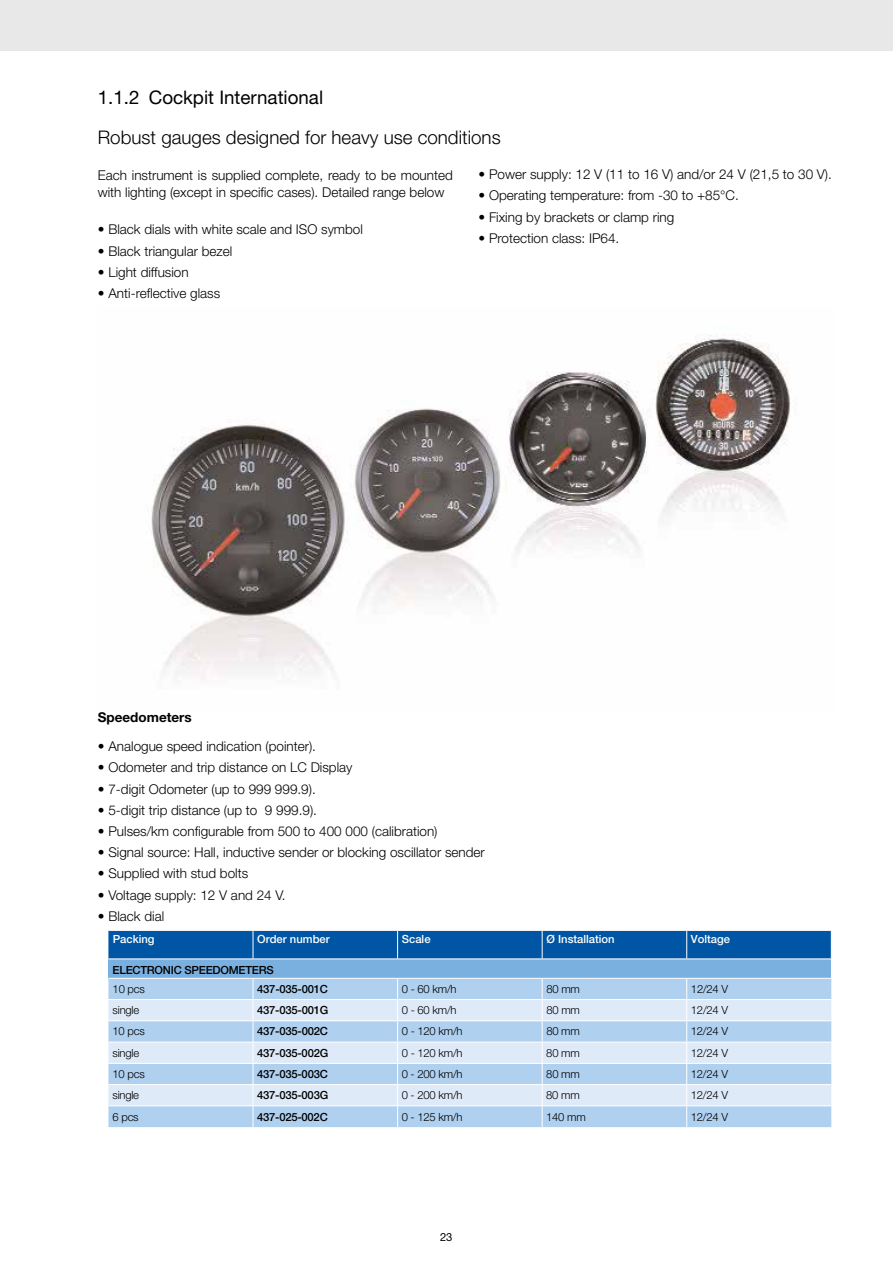
<style>
.page{position:relative;width:893px;height:1263px;background:#fff}
.page>*{position:absolute;margin:0;border:0;box-sizing:border-box;transform-origin:0 0}
.t1{font:300 18.75px "Helvetica Neue LT Std";color:#000}
.t2{font:18.75px "Helvetica Neue LT Std";color:#000}
.t3{font:300 13.5px/17px "Helvetica Neue LT Std";color:#000}
.t4{font:700 13.5px "Helvetica Neue LT Std";color:#000}
.t5{font:300 11.25px "Helvetica Neue LT Std";letter-spacing:-.02em;color:#000}
.t6{font:500 11.25px "Helvetica Neue LT Std";letter-spacing:-.02em;color:#000}
.t7{font:500 11.25px "Helvetica Neue LT Std";color:#fff}
.t8{font:11.25px "Helvetica Neue LT Std";color:#000}
</style>
<div class="page">
<img style="left:151px;top:335px;width:639px;height:345px">
<div style="left:108px;top:959px;width:723px;height:19px;background:#7ab0e0"></div>
<div style="left:108px;top:979px;width:723px;height:148px;background:#b0d0ef"></div>
<svg style="left:108px;top:1000px;width:723px;height:105px;background:#ccdff4"></svg>
<hr style="left:108px;top:999px;width:145px;height:1px;background:#fff">
<hr style="left:253px;top:999px;width:145px;height:1px;background:#fff">
<hr style="left:398px;top:999px;width:144px;height:1px;background:#fff">
<hr style="left:542px;top:999px;width:145px;height:1px;background:#fff">
<hr style="left:687px;top:999px;width:144px;height:1px;background:#fff">
<hr style="left:108px;top:1020px;width:145px;height:1px;background:#fff">
<hr style="left:253px;top:1020px;width:145px;height:1px;background:#fff">
<hr style="left:398px;top:1020px;width:144px;height:1px;background:#fff">
<hr style="left:542px;top:1020px;width:145px;height:1px;background:#fff">
<hr style="left:687px;top:1020px;width:144px;height:1px;background:#fff">
<hr style="left:108px;top:1042px;width:145px;height:1px;background:#fff">
<hr style="left:253px;top:1042px;width:145px;height:1px;background:#fff">
<hr style="left:398px;top:1042px;width:144px;height:1px;background:#fff">
<hr style="left:542px;top:1042px;width:145px;height:1px;background:#fff">
<hr style="left:687px;top:1042px;width:144px;height:1px;background:#fff">
<hr style="left:108px;top:1063px;width:145px;height:1px;background:#fff">
<hr style="left:253px;top:1063px;width:145px;height:1px;background:#fff">
<hr style="left:398px;top:1063px;width:144px;height:1px;background:#fff">
<hr style="left:542px;top:1063px;width:145px;height:1px;background:#fff">
<hr style="left:687px;top:1063px;width:144px;height:1px;background:#fff">
<hr style="left:108px;top:1084px;width:145px;height:1px;background:#fff">
<hr style="left:253px;top:1084px;width:145px;height:1px;background:#fff">
<hr style="left:398px;top:1084px;width:144px;height:1px;background:#fff">
<hr style="left:542px;top:1084px;width:145px;height:1px;background:#fff">
<hr style="left:687px;top:1084px;width:144px;height:1px;background:#fff">
<hr style="left:108px;top:1105px;width:145px;height:1px;background:#fff">
<hr style="left:253px;top:1105px;width:145px;height:1px;background:#fff">
<hr style="left:398px;top:1105px;width:144px;height:1px;background:#fff">
<svg style="left:397px;top:979px;width:1px;height:148px"></svg>
<hr style="left:542px;top:1105px;width:145px;height:1px;background:#fff">
<svg style="left:542px;top:979px;width:1px;height:148px"></svg>
<hr style="left:687px;top:1105px;width:144px;height:1px;background:#fff">
<svg style="left:686px;top:979px;width:1px;height:148px"></svg>
<svg style="left:108px;top:930px;width:724px;height:29px;background:#0f60a9"></svg>
<svg style="left:253px;top:979px;width:1px;height:148px"></svg>
<div style="left:0;top:0;width:893px;height:51px;background:#e8e8e8"></div>
<h1 class="t2" style="left:98px;top:86px;width:227px">1.1.2 Cockpit International</h1>
<h1 class="t1" style="left:98px;top:126px;width:404px">Robust gauges designed for heavy use conditions</h1>
<p class="t3" style="left:98px;top:166px;width:357px">Each instrument is supplied complete, ready to be mounted with lighting (except in specific cases). Detailed range below</p>
<p class="t3" style="left:98px;top:221px;width:267px">• Black dials with white scale and ISO symbol</p>
<p class="t3" style="left:98px;top:242px;width:136px">• Black triangular bezel</p>
<p class="t3" style="left:98px;top:263px;width:92px">• Light diffusion</p>
<p class="t3" style="left:98px;top:284px;width:124px">• Anti-reflective glass</p>
<p class="t3" style="left:478px;top:166px;width:355px">• Power supply: 12 V (11 to 16 V) and/or 24 V (21,5 to 30 V).</p>
<p class="t3" style="left:478px;top:187px;width:262px">• Operating temperature: from -30 to +85°C.</p>
<p class="t3" style="left:478px;top:208px;width:197px">• Fixing by brackets or clamp ring</p>
<p class="t3" style="left:478px;top:229px;width:142px">• Protection class: IP64.</p>
<p class="t4" style="left:98px;top:709px;width:95px">Speedometers</p>
<p class="t3" style="left:98px;top:738px;width:220px">• Analogue speed indication (pointer).</p>
<p class="t3" style="left:98px;top:759px;width:256px">• Odometer and trip distance on LC Display</p>
<p class="t3" style="left:98px;top:780px;width:219px">• 7-digit Odometer (up to 999 999.9).</p>
<p class="t3" style="left:98px;top:801px;width:221px">• 5-digit trip distance (up to 9 999.9).</p>
<p class="t3" style="left:98px;top:822px;width:341px">• Pulses/km configurable from 500 to 400 000 (calibration)</p>
<p class="t3" style="left:98px;top:844px;width:388px">• Signal source: Hall, inductive sender or blocking oscillator sender</p>
<p class="t3" style="left:98px;top:865px;width:152px">• Supplied with stud bolts</p>
<p class="t3" style="left:98px;top:886px;width:189px">• Voltage supply: 12 V and 24 V.</p>
<p class="t3" style="left:98px;top:907px;width:68px">• Black dial</p>
<p class="t7" style="left:113px;top:932px;width:43px">Packing</p>
<p class="t7" style="left:257px;top:932px;width:74px">Order number</p>
<p class="t7" style="left:402px;top:932px;width:30px">Scale</p>
<p class="t7" style="left:546px;top:932px;width:70px">Ø Installation</p>
<p class="t7" style="left:691px;top:932px;width:41px">Voltage</p>
<p class="t6" style="left:113px;top:963px;width:163px">ELECTRONIC SPEEDOMETERS</p>
<p class="t5" style="left:113px;top:982px;width:34px">10 pcs</p>
<p class="t6" style="left:257px;top:982px;width:72px">437-035-001C</p>
<p class="t5" style="left:402px;top:982px;width:56px">0 - 60 km/h</p>
<p class="t5" style="left:546px;top:982px;width:35px">80 mm</p>
<p class="t5" style="left:691px;top:982px;width:39px">12/24 V</p>
<p class="t5" style="left:113px;top:1003px;width:28px">single</p>
<p class="t6" style="left:257px;top:1003px;width:73px">437-035-001G</p>
<p class="t5" style="left:402px;top:1003px;width:56px">0 - 60 km/h</p>
<p class="t5" style="left:546px;top:1003px;width:35px">80 mm</p>
<p class="t5" style="left:691px;top:1003px;width:39px">12/24 V</p>
<p class="t5" style="left:113px;top:1024px;width:34px">10 pcs</p>
<p class="t6" style="left:257px;top:1025px;width:72px">437-035-002C</p>
<p class="t5" style="left:402px;top:1024px;width:62px">0 - 120 km/h</p>
<p class="t5" style="left:546px;top:1024px;width:35px">80 mm</p>
<p class="t5" style="left:691px;top:1024px;width:39px">12/24 V</p>
<p class="t5" style="left:113px;top:1046px;width:28px">single</p>
<p class="t6" style="left:257px;top:1046px;width:73px">437-035-002G</p>
<p class="t5" style="left:402px;top:1046px;width:62px">0 - 120 km/h</p>
<p class="t5" style="left:546px;top:1046px;width:35px">80 mm</p>
<p class="t5" style="left:691px;top:1046px;width:39px">12/24 V</p>
<p class="t5" style="left:113px;top:1067px;width:34px">10 pcs</p>
<p class="t6" style="left:257px;top:1067px;width:72px">437-035-003C</p>
<p class="t5" style="left:402px;top:1067px;width:62px">0 - 200 km/h</p>
<p class="t5" style="left:546px;top:1067px;width:35px">80 mm</p>
<p class="t5" style="left:691px;top:1067px;width:39px">12/24 V</p>
<p class="t5" style="left:113px;top:1088px;width:28px">single</p>
<p class="t6" style="left:257px;top:1088px;width:73px">437-035-003G</p>
<p class="t5" style="left:402px;top:1088px;width:62px">0 - 200 km/h</p>
<p class="t5" style="left:546px;top:1088px;width:35px">80 mm</p>
<p class="t5" style="left:691px;top:1088px;width:39px">12/24 V</p>
<p class="t5" style="left:113px;top:1110px;width:28px">6 pcs</p>
<p class="t6" style="left:257px;top:1110px;width:72px">437-025-002C</p>
<p class="t5" style="left:402px;top:1110px;width:62px">0 - 125 km/h</p>
<p class="t5" style="left:546px;top:1110px;width:41px">140 mm</p>
<p class="t5" style="left:691px;top:1110px;width:39px">12/24 V</p>
<p class="t8" style="left:440px;top:1230px;width:14px">23</p>
</div>
